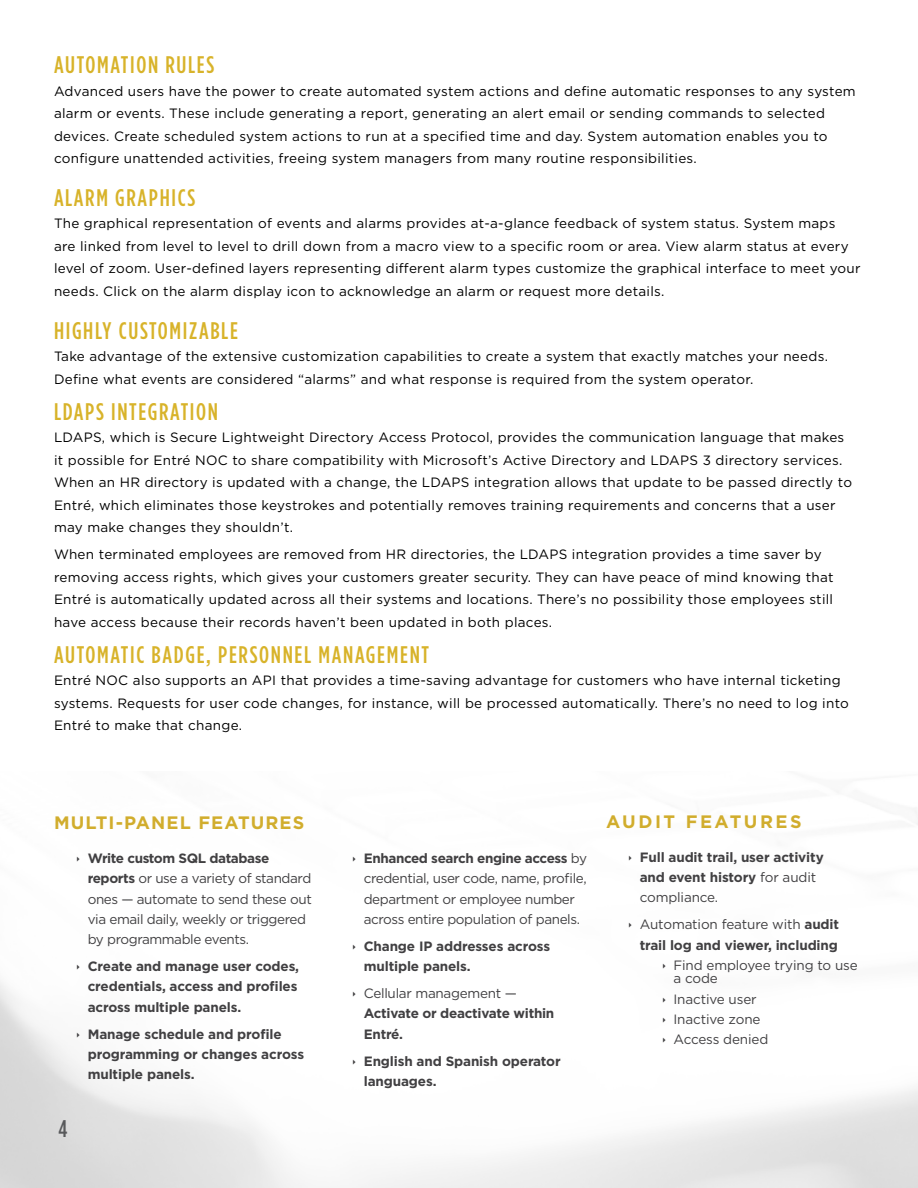
<style>
.page{position:relative;width:918px;height:1188px;background:#fff}
.page>*{position:absolute;margin:0;border:0;box-sizing:border-box;transform-origin:0 0}
.t1{font:500 24px "Gotham Condensed";letter-spacing:.07em;color:#d8b32a}
.t2{font:500 24px "Gotham Condensed";color:#58595b}
.t3{font:700 18px "Gotham";letter-spacing:.06em;color:#d1ad2d}
.t4{font:700 18px "Gotham";letter-spacing:.14em;color:#d1ad2d}
.t5{font:13.5px/22.5px "Gotham";letter-spacing:.02em;color:#000}
.t6{font:700 13.5px/20.2px "Gotham";letter-spacing:-.01em;color:#414042}
.t7{font:13.5px/20.2px "Gotham";letter-spacing:-.03em;color:#414042}
.t8{font:13.5px/20.2px "Gotham";letter-spacing:-.01em;color:#414042}
.s1{font-weight:700}
.s2{font-weight:400}
</style>
<div class="page">
<h1 class="t1" style="left:54px;top:51px;width:162px">AUTOMATION RULES</h1>
<p class="t5" style="left:54px;top:79px;width:803px">Advanced users have the power to create automated system actions and define automatic responses to any system alarm or events. These include generating a report, generating an alert email or sending commands to selected devices. Create scheduled system actions to run at a specified time and day. System automation enables you to configure unattended activities, freeing system managers from many routine responsibilities.</p>
<h1 class="t1" style="left:54px;top:184px;width:143px">ALARM GRAPHICS</h1>
<p class="t5" style="left:54px;top:212px;width:808px">The graphical representation of events and alarms provides at-a-glance feedback of system status. System maps<br>are linked from level to level to drill down from a macro view to a specific room or area. View alarm status at every level of zoom. User-defined layers representing different alarm types customize the graphical interface to meet your needs. Click on the alarm display icon to acknowledge an alarm or request more details.</p>
<h1 class="t1" style="left:54px;top:316px;width:185px">HIGHLY CUSTOMIZABLE</h1>
<p class="t5" style="left:54px;top:345px;width:776px">Take advantage of the extensive customization capabilities to create a system that exactly matches your needs.<br>Define what events are considered “alarms” and what response is required from the system operator.</p>
<h1 class="t1" style="left:54px;top:397px;width:166px">LDAPS INTEGRATION</h1>
<p class="t5" style="left:54px;top:426px;width:800px">LDAPS, which is Secure Lightweight Directory Access Protocol, provides the communication language that makes it possible for Entré NOC to share compatibility with Microsoft’s Active Directory and LDAPS 3 directory services.<br>When an HR directory is updated with a change, the LDAPS integration allows that update to be passed directly to Entré, which eliminates those keystrokes and potentially removes training requirements and concerns that a user may make changes they shouldn’t.</p>
<p class="t5" style="left:54px;top:543px;width:781px">When terminated employees are removed from HR directories, the LDAPS integration provides a time saver by removing access rights, which gives your customers greater security. They can have peace of mind knowing that Entré is automatically updated across all their systems and locations. There’s no possibility those employees still have access because their records haven’t been updated in both places.</p>
<h1 class="t1" style="left:54px;top:640px;width:377px">AUTOMATIC BADGE, PERSONNEL MANAGEMENT</h1>
<p class="t5" style="left:54px;top:669px;width:796px">Entré NOC also supports an API that provides a time-saving advantage for customers who have internal ticketing systems. Requests for user code changes, for instance, will be processed automatically. There’s no need to log into<br>Entré to make that change.</p>
<h2 class="t3" style="left:54px;top:811px;width:252px">MULTI-PANEL FEATURES</h2>
<p class="t7" style="left:88px;top:848px;width:226px"><span class="s1">Write custom SQL database reports</span> or use a variety of standard ones — automate to send these out via email daily, weekly or triggered by programmable events.</p>
<p class="t6" style="left:88px;top:956px;width:213px;text-align:justify">Create and manage user codes, credentials, access and profiles across multiple panels.</p>
<p class="t6" style="left:88px;top:1024px;width:218px">Manage schedule and profile programming or changes across multiple panels.</p>
<h1 class="t2" style="left:59px;top:1115px;width:10px">4</h1>
<p class="t7" style="left:364px;top:848px;width:225px"><span class="s1">Enhanced search engine access</span> by credential, user code, name, profile, department or employee number across entire population of panels.</p>
<p class="t6" style="left:364px;top:936px;width:188px">Change IP addresses across multiple panels.</p>
<p class="t7" style="left:364px;top:983px;width:155px">Cellular management —</p>
<p class="t6" style="left:364px;top:1003px;width:192px">Activate or deactivate within<br>Entré.</p>
<p class="t6" style="left:364px;top:1051px;width:198px">English and Spanish operator languages.</p>
<h2 class="t4" style="left:606px;top:810px;width:197px">AUDIT FEATURES</h2>
<p class="t6" style="left:640px;top:847px;width:186px">Full audit trail, user activity and event history <span class="s2">for audit compliance.</span></p>
<p class="t6" style="left:640px;top:914px;width:201px"><span class="s2">Automation feature with</span> audit trail log and viewer, including</p>
<p class="t8" style="left:674px;top:958px;width:186px;line-height:13.5px">Find employee trying to use a code</p>
<p class="t8" style="left:674px;top:988px;width:96px">Inactive user<br>Inactive zone<br>Access denied</p>
</div>
